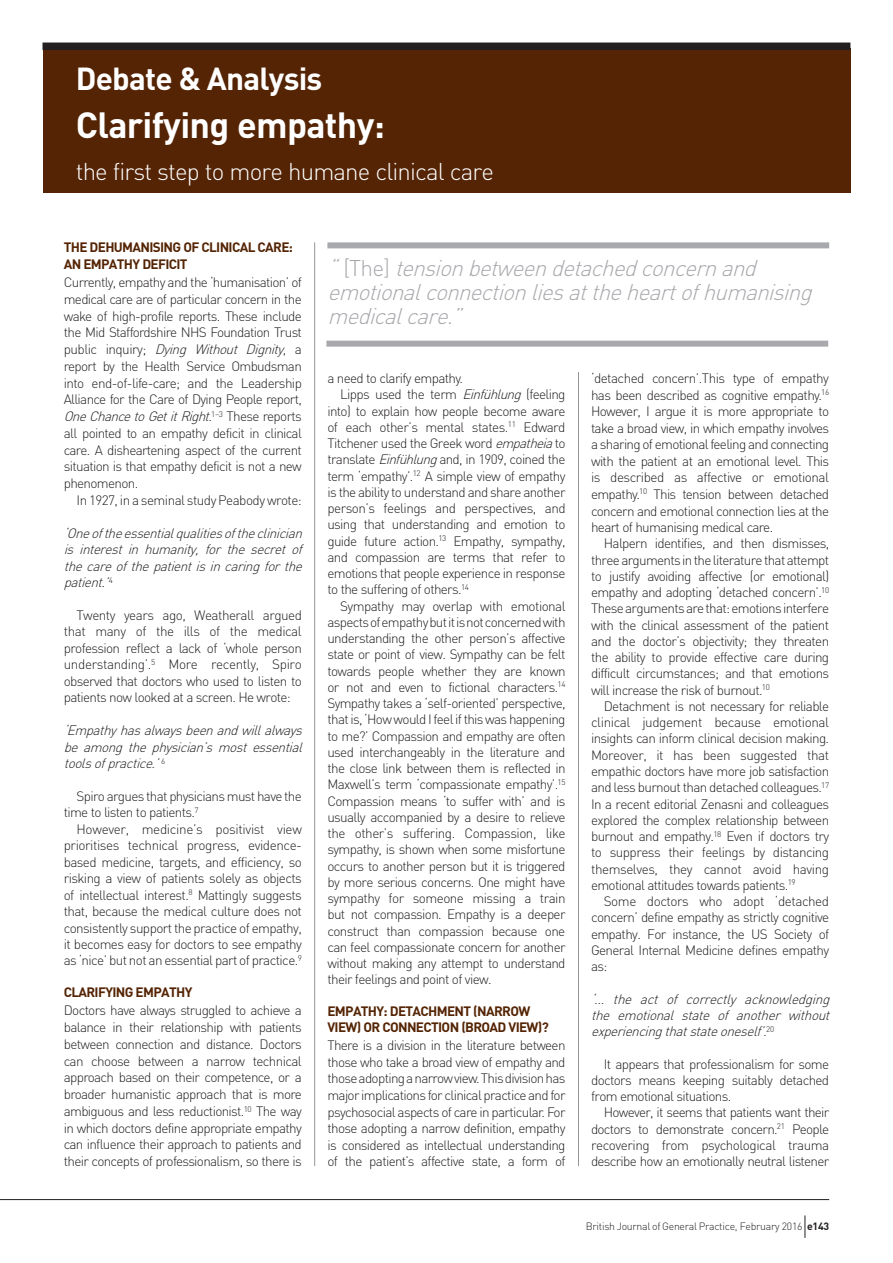
<style>
.page{position:relative;width:893px;height:1263px;background:#fff}
.page>*{position:absolute;margin:0;border:0;box-sizing:border-box;transform-origin:0 0}
.t1{font:700 36px "DIN";letter-spacing:-.02em;color:#fff}
.t2{font:700 31.5px "DIN";letter-spacing:-.025em;color:#fff}
.t3{font:300 24px "DIN";letter-spacing:-.035em;color:#fff}
.t4{font:italic 300 22.5px/24px "DIN";color:#a8a9ad}
.t5{font:300 13.5px/16.5px "DIN";letter-spacing:-.05em;color:#231f20;text-align:justify}
.t6{font:italic 300 13.5px/16.5px "DIN";color:#231f20;text-align:justify}
.t7{font:700 13.5px/16.8px "DIN";letter-spacing:-.05em;color:#542404}
.t8{font:300 10.5px "DIN";letter-spacing:-.025em;color:#231f20}
.s1{font-style:italic}
.s2{font-style:normal}
.s3{font-weight:700}
</style>
<div class="page">
<div style="left:43px;top:49px;width:807px;height:144px;background:#542404"></div>
<hr style="left:578px;top:372px;width:1px;height:794px;background:#939598">
<hr style="left:314px;top:242px;width:1px;height:924px;background:#939598">
<hr style="left:0;top:1199px;width:829px;height:1px;background:#231f20">
<svg style="left:805px;top:1215px;width:1px;height:23px"></svg>
<div style="left:43px;top:43px;width:807px;height:7px;background:#231f20"></div>
<div style="left:327px;top:242px;width:502px;height:6px;background:#a8a9ad"></div>
<div style="left:326px;top:341px;width:502px;height:6px;background:#a8a9ad"></div>
<h2 class="t2" style="left:76px;top:58px;width:248px">Debate &amp; Analysis</h2>
<h1 class="t1" style="left:76px;top:101px;width:311px">Clarifying empathy:</h1>
<h3 class="t3" style="left:76px;top:157px;width:420px">the first step to more humane clinical care</h3>
<p class="t7" style="left:64px;top:238px;width:231px">THE DEHUMANISING OF CLINICAL CARE:<br>AN EMPATHY DEFICIT</p>
<p class="t5" style="left:64px;top:274px;width:240px">Currently, empathy and the ‘humanisation’ of medical care are of particular concern in the wake of high-profile reports. These include the Mid Staffordshire NHS Foundation Trust p u b l i c i n q u i ry ; <span class="s1">Dying Without Dignity</span>, a report by the Health Service Ombudsman into end-of-life-care; and the Leadership Alliance for the Care of Dying People report, <span class="s1">OneChancetoGetitRight</span>. <sup>1</sup> <sup>–</sup> <sup>3</sup> T h e s e re p o rt s all pointed to an empathy deficit in clinical care. A disheartening aspect of the current situation is that empathy deficit is not a new phenomenon.</p>
<p class="t5" style="left:77px;top:491px;width:227px">In 1927, in a seminal study Peabody wrote:</p>
<p class="t6" style="left:64px;top:524px;width:244px">‘Oneoftheessentialqualitiesoftheclinician is interest in humanity, for the secret of thecareofthepatientisincaringforthe patient.’<sup>4</sup></p>
<p class="t5" style="left:64px;top:607px;width:240px;text-indent:13px">Twenty years ago, Weatherall argued that many of the ills of the medical profession reflect a lack of ‘whole person understanding’.<sup>5</sup> More recently, Spiro observed that doctors who used to listen to patients now looked at a screen. He wrote:</p>
<p class="t6" style="left:64px;top:722px;width:244px">‘Empathyhasalwaysbeenandwillalways be among the physician’s most essential toolsofpractice.’ <sup>6</sup></p>
<p class="t5" style="left:64px;top:788px;width:240px;text-indent:13px">Spiro argues that physicians must have the time to listen to patients.<sup>7</sup></p>
<p class="t5" style="left:64px;top:820px;width:240px;text-indent:13px">However, medicine’s positivist view prioritises technical progress, evidence&shy;based medicine, targets, and efficiency, so risking a view of patients solely as objects of intellectual interest.<sup>8</sup> Mattingly suggests that, because the medical culture does not consistently support the practice of empathy, it becomes easy for doctors to see empathy as ‘nice’ but not an essential part of practice.<sup>9</sup></p>
<p class="t7" style="left:64px;top:983px;width:130px">CLARIFYING EMPATHY</p>
<p class="t5" style="left:64px;top:1002px;width:240px">Doctors have always struggled to achieve a balance in their relationship with patients between connection and distance. Doctors can choose between a narrow technical approach based on their competence, or a broader humanistic approach that is more ambiguous and less reductionist.<sup>10</sup> The way in which doctors define appropriate empathy can influence their approach to patients and their concepts of professionalism, so there is</p>
<h3 class="t4" style="left:327px;top:256px;width:493px">“<span class="s2">[ T h e ]</span> tensionbetweendetachedconcernand emotionalconnectionliesattheheartofhumanising medicalcare.”</h3>
<p class="t5" style="left:327px;top:370px;width:137px">a need to clarify empathy.</p>
<p class="t5" style="left:340px;top:386px;width:227px">Lipps used the term <span class="s1">Einfühlung</span> (feeling</p>
<p class="t5" style="left:327px;top:402px;width:240px">into) to explain how people become aware</p>
<p class="t5" style="left:327px;top:418px;width:240px">of each other’s mental states.<sup>11</sup> Edward</p>
<p class="t5" style="left:327px;top:435px;width:240px">Titchener used the Greek word <span class="s1">empatheia</span>to</p>
<p class="t5" style="left:327px;top:451px;width:240px">translate <span class="s1">Einfühlung</span>and, in 1909, coined the</p>
<p class="t5" style="left:327px;top:467px;width:240px">term ‘empathy’.<sup>12</sup> A simple view of empathy</p>
<p class="t5" style="left:327px;top:483px;width:240px">is the ability to understand and share another</p>
<p class="t5" style="left:327px;top:500px;width:240px">person’s feelings and perspectives, and</p>
<p class="t5" style="left:327px;top:516px;width:240px">using that understanding and emotion to</p>
<p class="t5" style="left:327px;top:532px;width:240px">guide future action.<sup>13</sup> Empathy, sympathy,</p>
<p class="t5" style="left:327px;top:549px;width:240px">and compassion are terms that refer to</p>
<p class="t5" style="left:327px;top:565px;width:240px">emotions that people experience in response</p>
<p class="t5" style="left:327px;top:581px;width:143px">to the suffering of others.<sup>14</sup></p>
<p class="t5" style="left:340px;top:597px;width:227px">Sympathy may overlap with emotional</p>
<p class="t5" style="left:327px;top:614px;width:240px">aspects of empathy but it is not concerned with</p>
<p class="t5" style="left:327px;top:630px;width:240px">understanding the other person’s affective</p>
<p class="t5" style="left:327px;top:646px;width:240px">state or point of view. Sympathy can be felt</p>
<p class="t5" style="left:327px;top:662px;width:240px">towards people whether they are known</p>
<p class="t5" style="left:327px;top:679px;width:240px">or not and even to fictional characters.<sup>14</sup></p>
<p class="t5" style="left:327px;top:695px;width:240px">Sympathy takes a ‘self-oriented’ perspective,</p>
<p class="t5" style="left:327px;top:711px;width:240px">that is, ‘How would I feel if this was happening</p>
<p class="t5" style="left:327px;top:727px;width:240px">to me?’ Compassion and empathy are often</p>
<p class="t5" style="left:327px;top:744px;width:240px">used interchangeably in the literature and</p>
<p class="t5" style="left:327px;top:760px;width:240px">the close link between them is reflected in</p>
<p class="t5" style="left:327px;top:776px;width:240px">Maxwell’s term ‘compassionate empathy’.<sup>15</sup></p>
<p class="t5" style="left:327px;top:792px;width:240px">Compassion means ‘to suffer with’ and is</p>
<p class="t5" style="left:327px;top:809px;width:240px">usually accompanied by a desire to relieve</p>
<p class="t5" style="left:327px;top:825px;width:240px">the other’s suffering. Compassion, like</p>
<p class="t5" style="left:327px;top:841px;width:240px">sympathy, is shown when some misfortune</p>
<p class="t5" style="left:327px;top:857px;width:240px">occurs to another person but it is triggered</p>
<p class="t5" style="left:327px;top:874px;width:240px">by more serious concerns. One might have</p>
<p class="t5" style="left:327px;top:890px;width:240px">sympathy for someone missing a train</p>
<p class="t5" style="left:327px;top:906px;width:240px">but not compassion. Empathy is a deeper</p>
<p class="t5" style="left:327px;top:922px;width:239px">construct than compassion because one</p>
<p class="t5" style="left:327px;top:939px;width:240px">can feel compassionate concern for another</p>
<p class="t5" style="left:327px;top:955px;width:240px">without making any attempt to understand</p>
<p class="t5" style="left:327px;top:971px;width:166px">their feelings and point of view.</p>
<p class="t7" style="left:327px;top:1002px;width:223px">EMPATHY: DETACHMENT (NARROW<br>VIEW) OR CONNECTION (BROAD VIEW)?</p>
<p class="t5" style="left:327px;top:1037px;width:240px">There is a division in the literature between those who take a broad view of empathy and those adopting a narrow view. This division has major implications for clinical practice and for psychosocial aspects of care in particular. For those adopting a narrow definition, empathy is considered as intellectual understanding of the patient’s affective state, a form of</p>
<p class="t5" style="left:591px;top:370px;width:240px">‘detached concern’.This type of empathy has been described as cognitive empathy.<sup>16<br></sup>However, I argue it is more appropriate to take a broad view, in which empathy involves a sharing of emotional feeling and connecting with the patient at an emotional level. This is described as affective or emotional empathy.<sup>10</sup> This tension between detached concern and emotional connection lies at the heart of humanising medical care.</p>
<p class="t5" style="left:591px;top:535px;width:240px;text-indent:13px">Halpern identifies, and then dismisses, three arguments in the literature that attempt to justify avoiding affective (or emotional) empathy and adopting ‘detached concern’.<sup>10<br></sup>These arguments are that: emotions interfere with the clinical assessment of the patient and the doctor’s objectivity; they threaten the ability to provide effective care during difficult circumstances; and that emotions will increase the risk of burnout.<sup>10</sup></p>
<p class="t5" style="left:591px;top:698px;width:240px;text-indent:13px">Detachment is not necessary for reliable clinical judgement because emotional insights can inform clinical decision making.<br>Moreover, it has been suggested that empathic doctors have more job satisfaction and less burnout than detached colleagues.<sup>17<br></sup>In a recent editorial Zenasni and colleagues explored the complex relationship between burnout and empathy.<sup>18</sup> Even if doctors try to suppress their feelings by distancing themselves, they cannot avoid having emotional attitudes towards patients.<sup>19</sup></p>
<p class="t5" style="left:591px;top:893px;width:240px;text-indent:13px">Some doctors who adopt ‘detached concern’ define empathy as strictly cognitive empathy. For instance, the US Society of General Internal Medicine defines empathy as:</p>
<p class="t6" style="left:591px;top:990px;width:244px">‘... the act of correctly acknowledging the emotional state of another without experiencingthatstateoneself’.<sup>2</sup> <sup>0</sup></p>
<p class="t5" style="left:591px;top:1055px;width:240px;text-indent:13px">It appears that professionalism for some doctors means keeping suitably detached from emotional situations.</p>
<p class="t5" style="left:591px;top:1104px;width:240px;text-indent:13px">However, it seems that patients want their doctors to demonstrate concern.<sup>21</sup> People recovering from psychological trauma describe how an emotionally neutral listener</p>
<p class="t8" style="left:586px;top:1219px;width:245px">British Journal of General Practice, February 2016 <span class="s3">e143</span></p>
</div>
